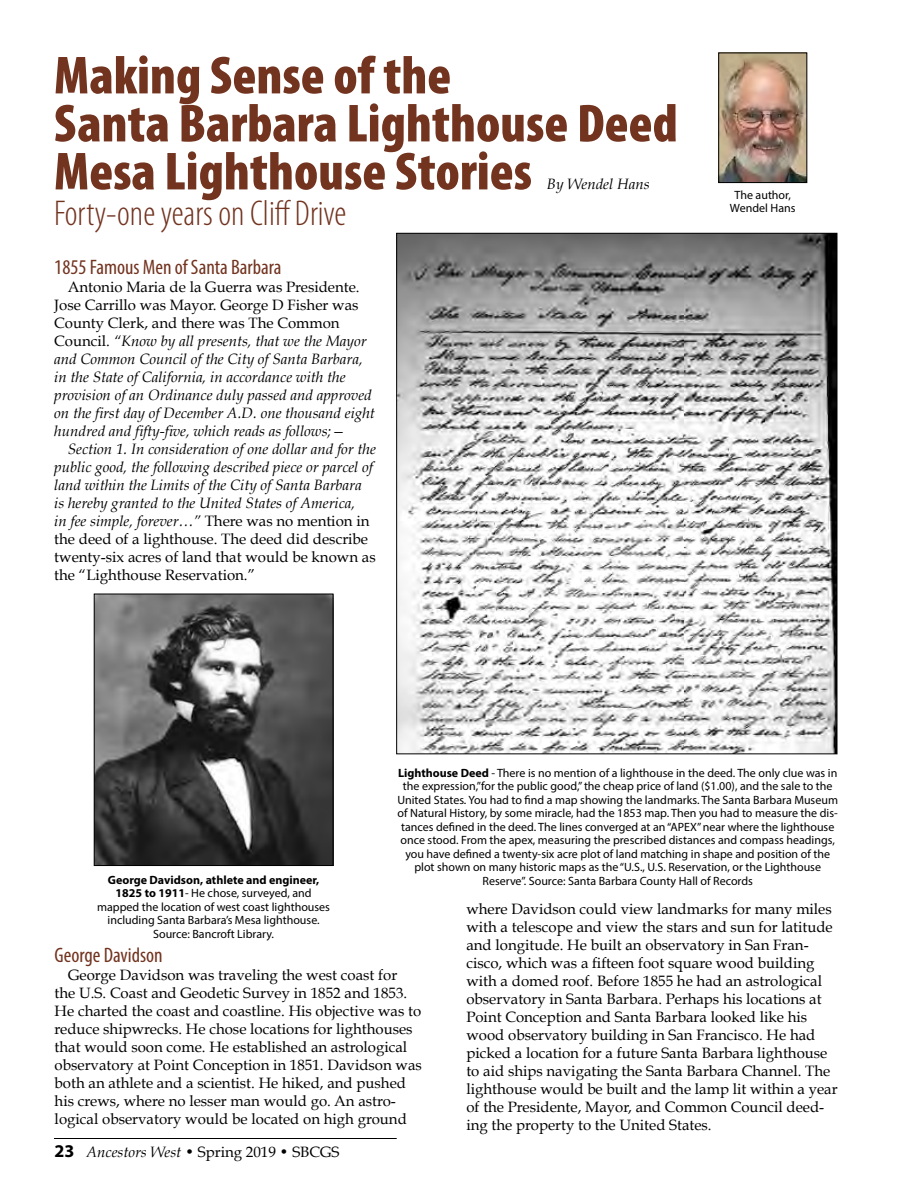
<style>
.page{position:relative;width:918px;height:1188px;background:#fff}
.page>*{position:absolute;margin:0;border:0;box-sizing:border-box;transform-origin:0 0}
.Headline{font:900 condensed 54px "Myriad Pro";color:#72331f}
.subhead{font:900 condensed 54px "Myriad Pro";color:#72331f}
.Headline-2{font:300 condensed 36px "Myriad Pro";color:#72331f}
.sub_lite{font:condensed 21px "Myriad Pro";color:#72331f}
.content_body{font:15px/18px "Book Antiqua";color:#000}
.content_body-2{font:italic 15px/18px "Book Antiqua";color:#000}
.subhead-2{font:italic 15px "Book Antiqua";color:#000}
.t1{font:12px/13.5px "Myriad Pro";color:#000;text-align:center}
.t2{font:700 12px "Myriad Pro";color:#000}
.s1{font-style:normal}
.s2{font-weight:700}
.s3{font-family:"Myriad Pro";font-weight:700;font-size:18px}
.s4{font-style:italic}
</style>
<div class="page">
<hr style="left:54px;top:1138px;width:343px;height:1px;background:#000">
<img style="left:720px;top:55px;width:85px;height:126px">
<div style="left:718px;top:53px;width:89px;height:130px;border:1px solid #000"></div>
<img style="left:398px;top:235px;width:437px;height:517px">
<img style="left:96px;top:596px;width:235px;height:268px">
<div style="left:94px;top:594px;width:239px;height:272px;border:1px solid #000"></div>
<p class="Headline" style="left:54px;top:41px;width:399px">Making Sense of the</p>
<p class="Headline" style="left:54px;top:89px;width:625px">Santa Barbara Lighthouse Deed</p>
<p class="subhead" style="left:54px;top:137px;width:480px">Mesa Lighthouse Stories</p>
<p class="subhead-2" style="left:547px;top:176px;width:104px">By Wendel Hans</p>
<p class="Headline-2" style="left:54px;top:192px;width:294px">Forty-one years on Cliff Drive</p>
<p class="sub_lite" style="left:54px;top:254px;width:229px">1855 Famous Men of Santa Barbara</p>
<p class="content_body-2" style="left:54px;top:278px;width:322px;text-indent:14px"><span class="s1">Antonio Maria de la Guerra was Presidente.<br>Jose Carrillo was Mayor. George D Fisher was County Clerk, and there was The Common Council.</span> “Know by all presents, that we the Mayor and Common Council of the City of Santa Barbara, in the State of California, in accordance with the provision of an Ordinance duly passed and approved on the first day of December A.D. one thousand eight hundred and fifty-five, which reads as follows;—</p>
<p class="content_body-2" style="left:54px;top:440px;width:323px;text-indent:14px">Section 1. In consideration of one dollar and for the public good, the following described piece or parcel of land within the Limits of the City of Santa Barbara<br>is hereby granted to the United States of America,<br>in fee simple, forever…” <span class="s1">There was no mention in the deed of a lighthouse. The deed did describe twenty-six acres of land that would be known as the “Lighthouse Reservation.”</span></p>
<p class="t1" style="left:735px;top:188px;width:58px">The author,</p>
<p class="t1" style="left:730px;top:201px;width:67px">Wendel Hans</p>
<p class="t1" style="left:397px;top:766px;width:442px"><span class="s2">Lighthouse Deed</span> - There is no mention of a lighthouse in the deed. The only clue was in the expression,”for the public good,” the cheap price of land ($1.00), and the sale to the United States. You had to find a map showing the landmarks. The Santa Barbara Museum of Natural History, by some miracle, had the 1853 map. Then you had to measure the dis&shy;tances defined in the deed. The lines converged at an “APEX” near where the lighthouse once stood. From the apex, measuring the prescribed distances and compass headings, you have defined a twenty-six acre plot of land matching in shape and position of the plot shown on many historic maps as the “U.S., U.S. Reservation, or the Lighthouse</p>
<p class="t2" style="left:108px;top:872px;width:213px">George Davidson, athlete and engineer,</p>
<p class="t1" style="left:482px;top:874px;width:272px">Reserve”. Source: Santa Barbara County Hall of Records</p>
<p class="t1" style="left:97px;top:886px;width:234px"><span class="s2">1825 to 1911</span>- He chose, surveyed, and mapped the location of west coast lighthouses including Santa Barbara’s Mesa lighthouse.</p>
<p class="t1" style="left:153px;top:927px;width:123px">Source: Bancroft Library.</p>
<p class="sub_lite" style="left:55px;top:942px;width:110px">George Davidson</p>
<p class="content_body" style="left:55px;top:966px;width:369px;text-indent:14px">George Davidson was traveling the west coast for<br>the U.S. Coast and Geodetic Survey in 1852 and 1853.<br>He charted the coast and coastline. His objective was to reduce shipwrecks. He chose locations for lighthouses that would soon come. He established an astrological observatory at Point Conception in 1851. Davidson was both an athlete and a scientist. He hiked, and pushed his crews, where no lesser man would go. An astro&shy;logical observatory would be located on high ground</p>
<p class="content_body" style="left:466px;top:900px;width:373px">where Davidson could view landmarks for many miles with a telescope and view the stars and sun for latitude and longitude. He built an observatory in San Fran&shy;cisco, which was a fifteen foot square wood building with a domed roof. Before 1855 he had an astrological observatory in Santa Barbara. Perhaps his locations at Point Conception and Santa Barbara looked like his wood observatory building in San Francisco. He had picked a location for a future Santa Barbara lighthouse to aid ships navigating the Santa Barbara Channel. The lighthouse would be built and the lamp lit within a year of the Presidente, Mayor, and Common Council deed&shy;ing the property to the United States.</p>
<p class="content_body" style="left:55px;top:1143px;width:286px"><span class="s3">23</span> <span class="s4">Ancestors West</span> • Spring 2019 • SBCGS</p>
</div>
